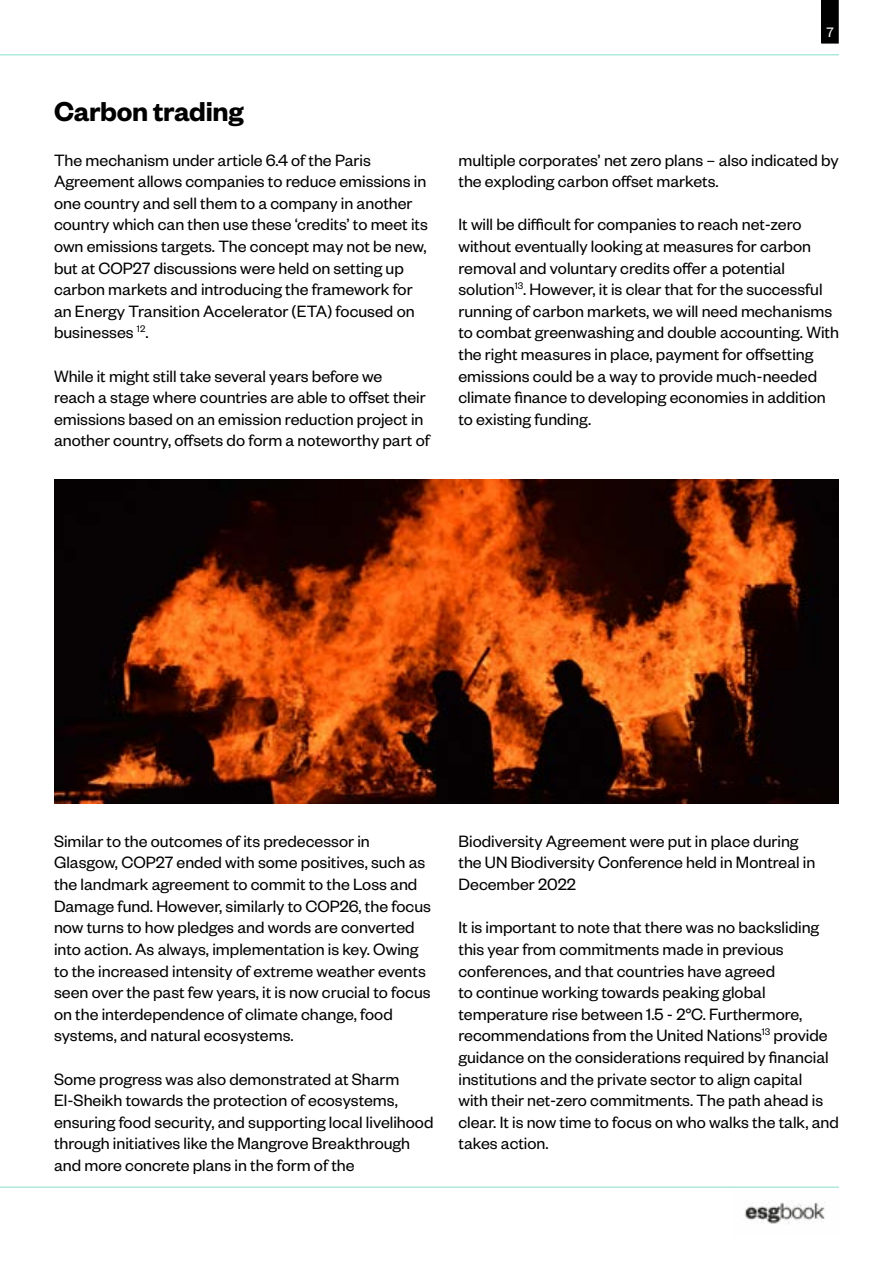
<style>
.page{position:relative;width:893px;height:1263px;background:#fff}
.page>*{position:absolute;margin:0;border:0;box-sizing:border-box;transform-origin:0 0}
.t1{font:600 30px "Founders Grotesk";letter-spacing:-.01em;color:#000}
.t2{font:18px/21.6px "Founders Grotesk";color:#000}
.t3{font:15px "Founders Grotesk Text";color:#fff}
</style>
<div class="page">
<img style="left:744px;top:1202px;width:81px;height:22px">
<hr style="left:0;top:1186px;width:839px;height:2px;background:#aeeadb">
<hr style="left:0;top:54px;width:839px;height:2px;background:#aeeadb">
<div style="left:822px;top:1px;width:16px;height:42px;background:#000"></div>
<div style="left:821px;top:0;width:18px;height:44px;border:2px solid #000"></div>
<img style="left:54px;top:479px;width:785px;height:324px">
<h1 class="t1" style="left:54px;top:92px;width:191px">Carbon trading</h1>
<p class="t2" style="left:54px;top:148px;width:375px">The mechanism under article 6.4 of the Paris Agreement allows companies to reduce emissions in one country and sell them to a company in another country which can then use these ‘credits’ to meet its own emissions targets. The concept may not be new, but at COP27 discussions were held on setting up carbon markets and introducing the framework for an Energy Transition Accelerator (ETA) focused on businesses <sup>12</sup>.</p>
<p class="t2" style="left:54px;top:364px;width:377px">While it might still take several years before we<br>reach a stage where countries are able to offset their emissions based on an emission reduction project in another country, offsets do form a noteworthy part of</p>
<p class="t3" style="left:826px;top:22px;width:9px">7</p>
<p class="t2" style="left:458px;top:148px;width:382px">multiple corporates’ net zero plans – also indicated by the exploding carbon offset markets.</p>
<p class="t2" style="left:458px;top:213px;width:382px">It will be difficult for companies to reach net-zero without eventually looking at measures for carbon removal and voluntary credits offer a potential solution<sup>13</sup>. However, it is clear that for the successful running of carbon markets, we will need mechanisms to combat greenwashing and double accounting. With the right measures in place, payment for offsetting emissions could be a way to provide much-needed climate finance to developing economies in addition to existing funding.</p>
<p class="t2" style="left:54px;top:829px;width:378px">Similar to the outcomes of its predecessor in Glasgow, COP27 ended with some positives, such as the landmark agreement to commit to the Loss and Damage fund. However, similarly to COP26, the focus now turns to how pledges and words are converted into action. As always, implementation is key. Owing to the increased intensity of extreme weather events seen over the past few years, it is now crucial to focus on the interdependence of climate change, food systems, and natural ecosystems.</p>
<p class="t2" style="left:54px;top:1067px;width:381px">Some progress was also demonstrated at Sharm El-Sheikh towards the protection of ecosystems, ensuring food security, and supporting local livelihood through initiatives like the Mangrove Breakthrough and more concrete plans in the form of the</p>
<p class="t2" style="left:458px;top:829px;width:358px">Biodiversity Agreement were put in place during the UN Biodiversity Conference held in Montreal in<br>December 2022</p>
<p class="t2" style="left:458px;top:916px;width:382px">It is important to note that there was no backsliding this year from commitments made in previous conferences, and that countries have agreed<br>to continue working towards peaking global temperature rise between 1.5 - 2°C. Furthermore, recommendations from the United Nations<sup>13</sup> provide guidance on the considerations required by financial institutions and the private sector to align capital<br>with their net-zero commitments. The path ahead is clear. It is now time to focus on who walks the talk, and takes action.</p>
</div>
